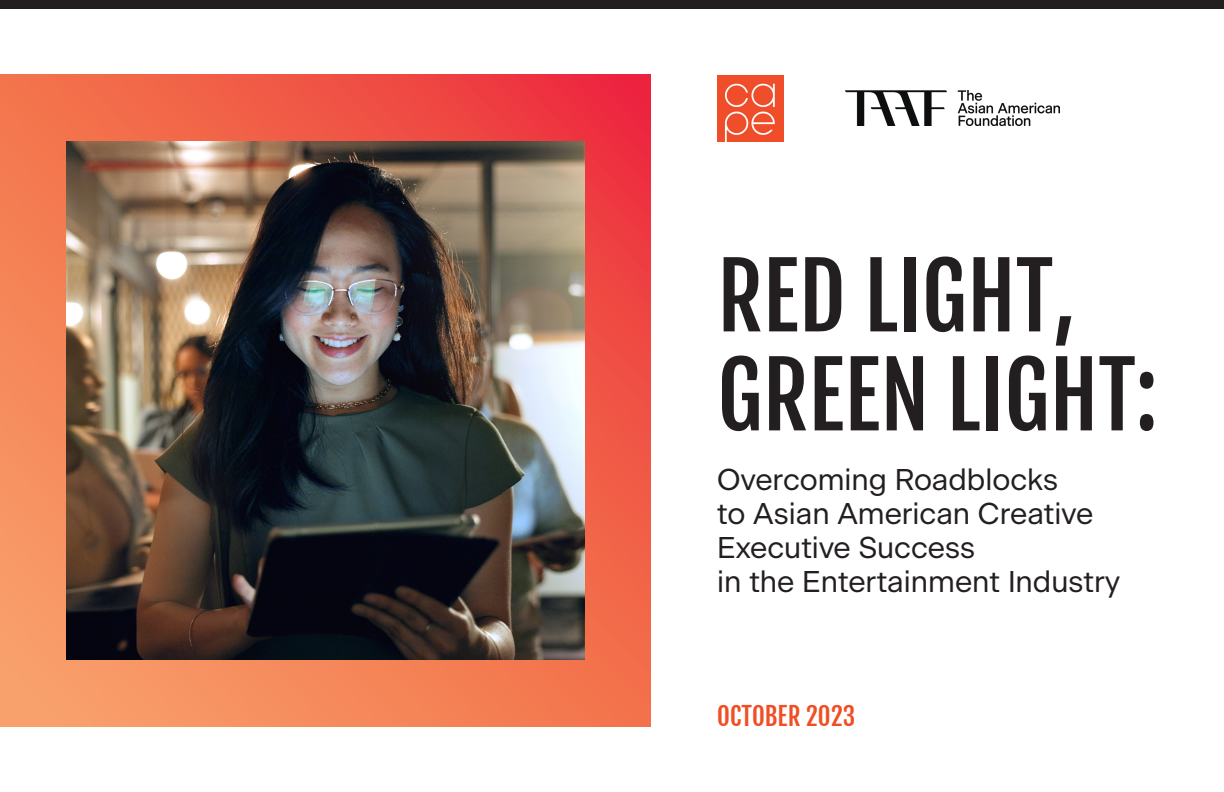
<style>
.page{position:relative;width:1224px;height:792px;background:#fff}
.page>*{position:absolute;margin:0;border:0;box-sizing:border-box;transform-origin:0 0}
.t1{font:89px/99px "Fjalla One";color:#231f20}
.t2{font:30px/34px "Beausite Classic Clear";color:#231f20}
.t3{font:25px "Fjalla One";color:#f04e24}
</style>
<div class="page">
<svg style="left:0;top:75px;width:651px;height:651px;background:#f26c4f"></svg>
<div style="left:0;top:0;width:1224px;height:9px;background:#231f20"></div>
<img style="left:717px;top:75px;width:67px;height:66px">
<img style="left:846px;top:90px;width:213px;height:36px">
<img style="left:66px;top:141px;width:518px;height:519px">
<p class="t1" style="left:717px;top:247px;width:442px">RED LIGHT,<br>GREEN LIGHT:</p>
<p class="t2" style="left:717px;top:460px;width:404px">Overcoming Roadblocks<br>to Asian American Creative<br>Executive Success<br>in the Entertainment Industry</p>
<p class="t3" style="left:717px;top:701px;width:140px">OCTOBER 2023</p>
</div>
